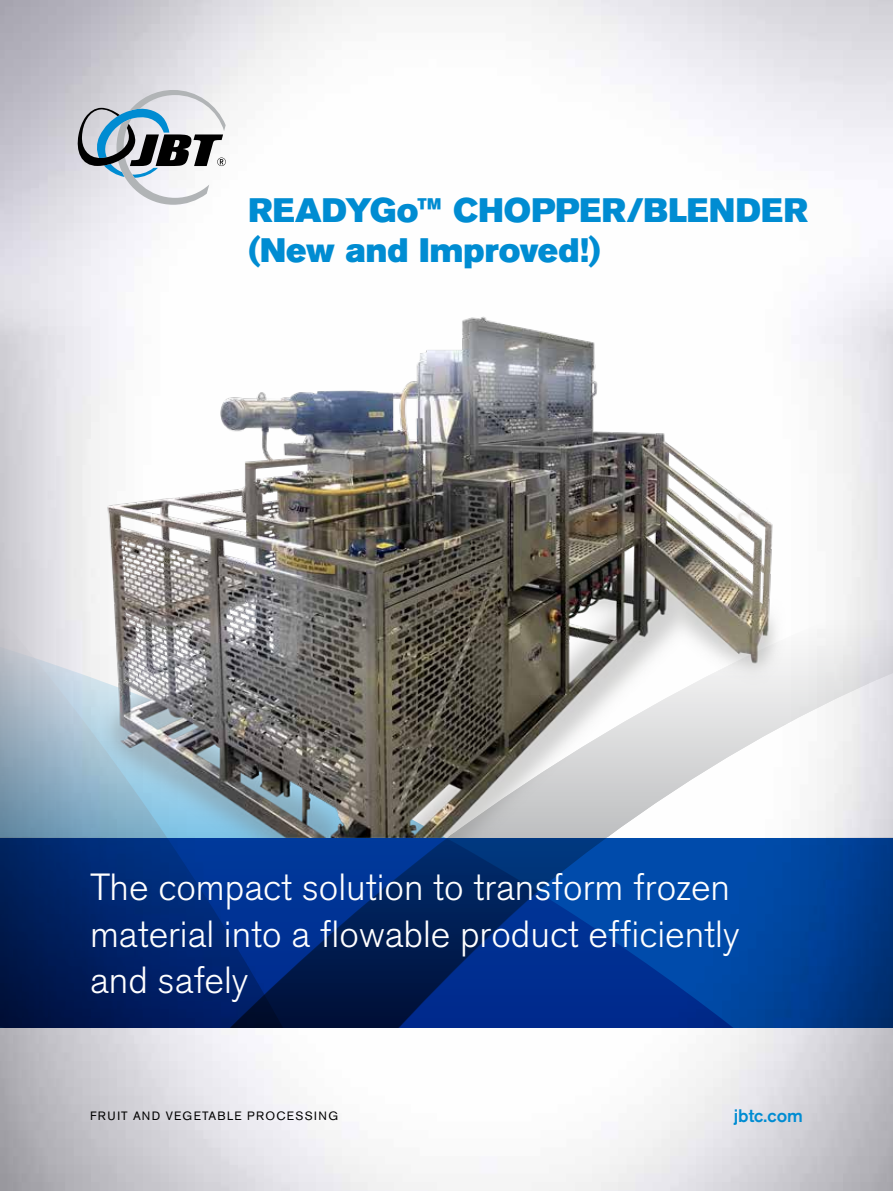
<style>
.page{position:relative;width:893px;height:1191px;background:#fff}
.page>*{position:absolute;margin:0;border:0;box-sizing:border-box;transform-origin:0 0}
.t1{font:300 37.5px/46.5px "Akzidenz Grotesk Pro";color:#fff}
.t2{font:33.6px/40.3px "Akzidenz Grotesk Pro Super";letter-spacing:.005em;color:#008cd2}
.t3{font:500 18px "Akzidenz Grotesk Pro";color:#008cd2}
.t4{font:12px "Akzidenz Grotesk Pro";letter-spacing:.11em;color:#000}
</style>
<div class="page">
<img style="left:0;top:0;width:893px;height:1191px">
<svg style="left:0;top:562px;width:893px;height:276px"></svg>
<svg style="left:0;top:838px;width:893px;height:189px;background:#002f7f"></svg>
<svg style="left:78px;top:90px;width:148px;height:115px"></svg>
<img style="left:73px;top:299px;width:730px;height:539px">
<p class="t2" style="left:248px;top:190px;width:560px">READYGo™ CHOPPER/BLENDER (New and Improved!)</p>
<p class="t1" style="left:90px;top:863px;width:651px">The compact solution to transform frozen material into a flowable product efficiently and safely</p>
<p class="t4" style="left:90px;top:1107px;width:249px">FRUIT AND VEGETABLE PROCESSING</p>
<p class="t3" style="left:734px;top:1104px;width:71px">jbtc.com</p>
</div>
